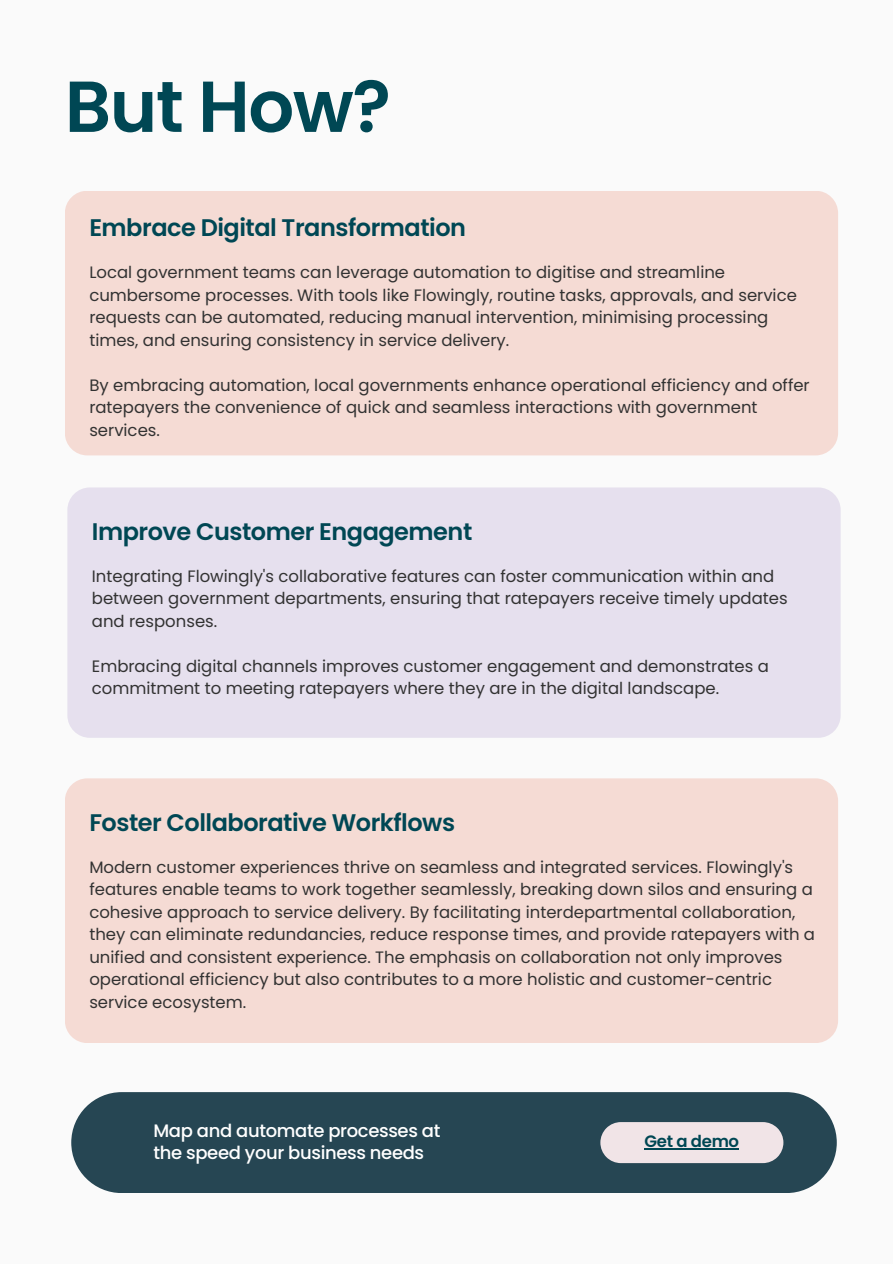
<style>
.page{position:relative;width:893px;height:1264px;background:#fff}
.page>*{position:absolute;margin:0;border:0;box-sizing:border-box;transform-origin:0 0}
.t1{font:600 72px "Poppins";letter-spacing:-.02em;color:#004754}
.t2{font:600 24px "Poppins";letter-spacing:-.02em;color:#004754}
.t3{font:500 18px/22.5px "Poppins";letter-spacing:-.02em;color:#fff}
.t4{font:16.5px/22.5px "Poppins";color:#323232}
.t5{font:600 16.5px "Poppins";letter-spacing:-.02em;color:#004754}
</style>
<div class="page">
<div style="left:0;top:0;width:892px;height:1263px;background:#fafafa"></div>
<div style="left:65px;top:191px;width:773px;height:264px;background:#f5dbd4;border-radius:22px"></div>
<div style="left:67px;top:487px;width:773px;height:250px;background:#e6e0ee;border-radius:23px"></div>
<div style="left:65px;top:778px;width:773px;height:265px;background:#f5dbd4;border-radius:22px"></div>
<div style="left:71px;top:1092px;width:765px;height:100px;background:#264653;border-radius:50px"></div>
<svg style="left:600px;top:1122px;width:183px;height:41px;background:#e3d9dd"></svg>
<hr style="left:644px;top:1147px;width:94px;height:2px;background:#004754">
<h1 class="t1" style="left:65px;top:56px;width:327px">But How?</h1>
<h2 class="t2" style="left:89px;top:211px;width:378px">Embrace Digital Transformation</h2>
<p class="t4" style="left:89px;top:261px;width:709px">Local government teams can leverage automation to digitise and streamline cumbersome processes. With tools like Flowingly, routine tasks, approvals, and service requests can be automated, reducing manual intervention, minimising processing times, and ensuring consistency in service delivery.</p>
<p class="t4" style="left:89px;top:373px;width:722px">By embracing automation, local governments enhance operational efficiency and offer ratepayers the convenience of quick and seamless interactions with government services.</p>
<h2 class="t2" style="left:92px;top:514px;width:382px">Improve Customer Engagement</h2>
<p class="t4" style="left:92px;top:564px;width:697px">Integrating Flowingly's collaborative features can foster communication within and between government departments, ensuring that ratepayers receive timely updates and responses.</p>
<p class="t4" style="left:92px;top:654px;width:678px">Embracing digital channels improves customer engagement and demonstrates a commitment to meeting ratepayers where they are in the digital landscape.</p>
<h2 class="t2" style="left:89px;top:805px;width:367px">Foster Collaborative Workflows</h2>
<p class="t4" style="left:89px;top:855px;width:727px">Modern customer experiences thrive on seamless and integrated services. Flowingly's features enable teams to work together seamlessly, breaking down silos and ensuring a cohesive approach to service delivery. By facilitating interdepartmental collaboration, they can eliminate redundancies, reduce response times, and provide ratepayers with a unified and consistent experience. The emphasis on collaboration not only improves operational efficiency but also contributes to a more holistic and customer-centric service ecosystem.</p>
<h3 class="t3" style="left:153px;top:1119px;width:288px">Map and automate processes at the speed your business needs</h3>
<h3 class="t5" style="left:644px;top:1129px;width:96px">Get a demo</h3>
</div>
